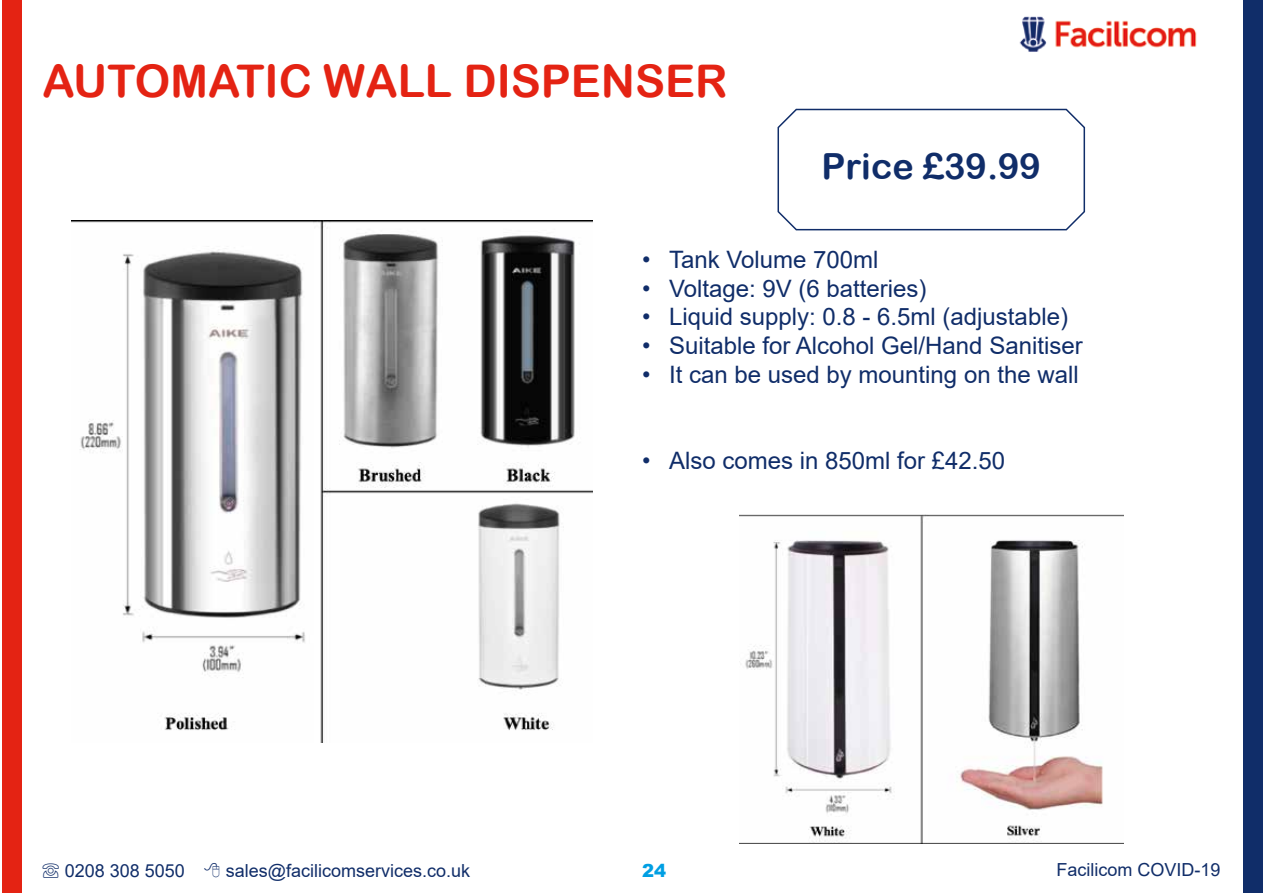
<style>
.page{position:relative;width:1263px;height:893px;background:#fff}
.page>*{position:absolute;margin:0;border:0;box-sizing:border-box;transform-origin:0 0}
.t1{font:45px "Arial Rounded MT Bold";color:#e42313}
.t2{font:36px "Arial Rounded MT Bold";color:#102d69}
.t3{font:24px "Arial";color:#102d69}
.t4{font:18px "Arial";color:#102d69}
.t5{font:900 18px "Arial";color:#009fe3}
</style>
<div class="page">
<div style="left:1244px;top:0;width:19px;height:893px;background:#102d69"></div>
<div style="left:2px;top:0;width:19px;height:893px;background:#e42313"></div>
<img style="left:1019px;top:16px;width:178px;height:36px">
<svg style="left:777px;top:108px;width:309px;height:123px"></svg>
<img style="left:71px;top:221px;width:521px;height:521px">
<img style="left:739px;top:514px;width:384px;height:329px">
<h1 class="t1" style="left:43px;top:54px;width:686px">AUTOMATIC WALL DISPENSER</h1>
<h2 class="t2" style="left:821px;top:145px;width:221px">Price £39.99</h2>
<p class="t3" style="left:642px;top:243px;width:238px">• Tank Volume 700ml</p>
<p class="t3" style="left:642px;top:272px;width:286px">• Voltage: 9V (6 batteries)</p>
<p class="t3" style="left:642px;top:300px;width:427px">• Liquid supply: 0.8 - 6.5ml (adjustable)</p>
<p class="t3" style="left:642px;top:329px;width:442px">• Suitable for Alcohol Gel/Hand Sanitiser</p>
<p class="t3" style="left:642px;top:358px;width:438px">• It can be used by mounting on the wall</p>
<p class="t3" style="left:642px;top:444px;width:365px">• Also comes in 850ml for £42.50</p>
<p class="t4" style="left:42px;top:858px;width:145px">☏ 0208 308 5050</p>
<p class="t4" style="left:226px;top:858px;width:246px">sales@facilicomservices.co.uk</p>
<p class="t5" style="left:642px;top:858px;width:26px">24</p>
<p class="t4" style="left:1056px;top:858px;width:166px">Facilicom COVID-19</p>
</div>
